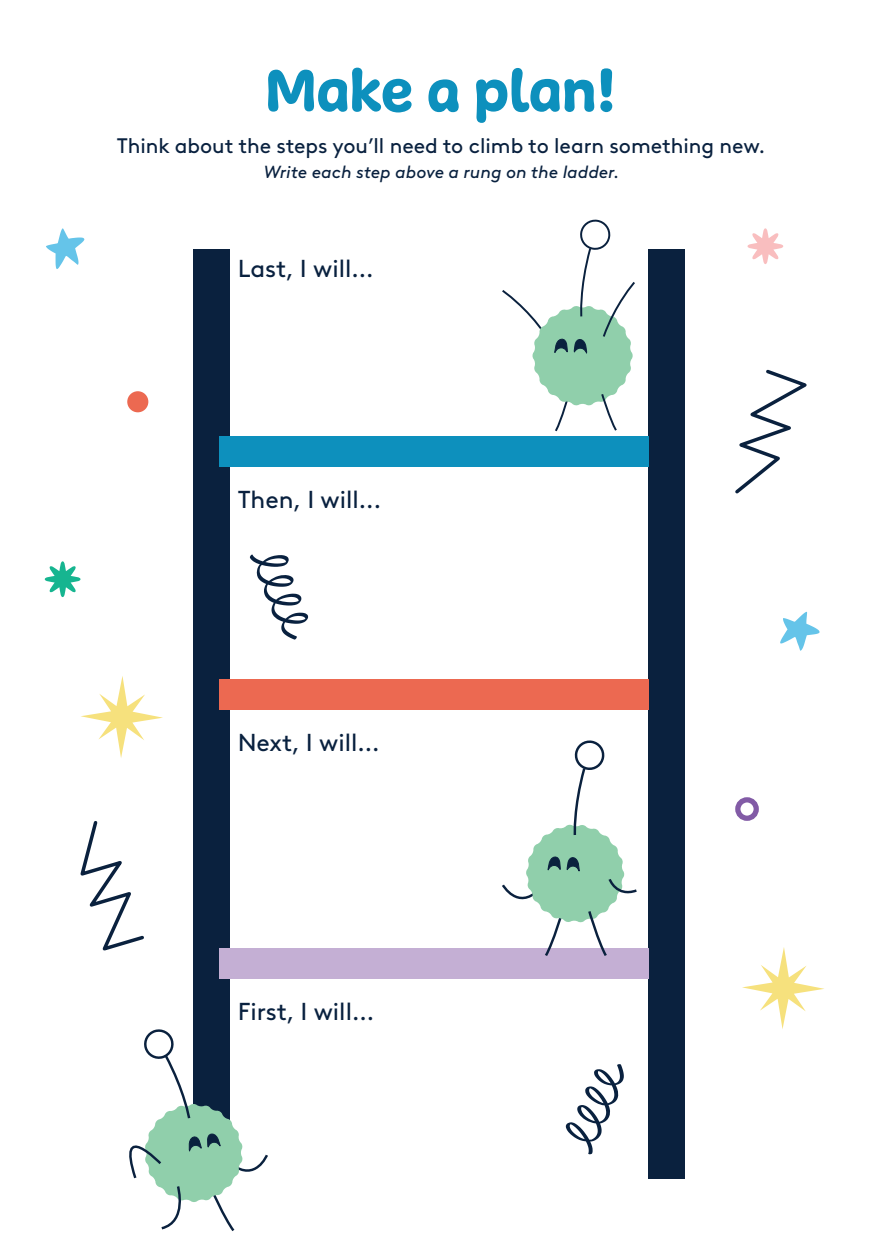
<style>
.page{position:relative;width:882px;height:1260px;background:#fff}
.page>*{position:absolute;margin:0;border:0;box-sizing:border-box;transform-origin:0 0}
.t1{font:63px "Freude";letter-spacing:-.005em;color:#0d90bd}
.t2{font:24.5px "Brown LL";color:#09213f}
.t3{font:21px "Brown LL";color:#09213f}
.t4{font:italic 17.5px "Brown LL";color:#09213f}
</style>
<div class="page">
<div style="left:193px;top:249px;width:37px;height:930px;background:#0a213e"></div>
<div style="left:648px;top:249px;width:37px;height:930px;background:#0a213e"></div>
<div style="left:219px;top:436px;width:429px;height:31px;background:#0d90bd"></div>
<div style="left:219px;top:679px;width:429px;height:31px;background:#ec6951"></div>
<div style="left:219px;top:948px;width:429px;height:31px;background:#c4afd4"></div>
<svg style="left:129px;top:1029px;width:139px;height:202px"></svg>
<svg style="left:45px;top:561px;width:36px;height:36px"></svg>
<svg style="left:748px;top:228px;width:35px;height:36px"></svg>
<div style="left:735px;top:797px;width:24px;height:24px;border:5px solid #825ba6;border-radius:50%"></div>
<svg style="left:81px;top:676px;width:82px;height:82px"></svg>
<svg style="left:742px;top:947px;width:82px;height:82px"></svg>
<div style="left:127px;top:391px;width:21px;height:21px;background:#ec6951;border-radius:50%"></div>
<svg style="left:566px;top:1064px;width:58px;height:90px"></svg>
<svg style="left:250px;top:555px;width:58px;height:85px"></svg>
<svg style="left:46px;top:228px;width:38px;height:41px"></svg>
<svg style="left:502px;top:219px;width:133px;height:213px"></svg>
<svg style="left:502px;top:740px;width:135px;height:216px"></svg>
<svg style="left:780px;top:612px;width:40px;height:39px"></svg>
<svg style="left:735px;top:369px;width:72px;height:125px"></svg>
<svg style="left:80px;top:821px;width:64px;height:130px"></svg>
<h1 class="t1" style="left:265px;top:52px;width:354px">Make a plan!</h1>
<p class="t3" style="left:117px;top:130px;width:650px">Think about the steps you’ll need to climb to learn something new.</p>
<p class="t4" style="left:263px;top:159px;width:357px">Write each step above a rung on the ladder.</p>
<p class="t2" style="left:238px;top:250px;width:137px">Last, I will...</p>
<p class="t2" style="left:238px;top:481px;width:145px">Then, I will...</p>
<p class="t2" style="left:238px;top:724px;width:144px">Next, I will...</p>
<p class="t2" style="left:238px;top:993px;width:138px">First, I will...</p>
</div>
